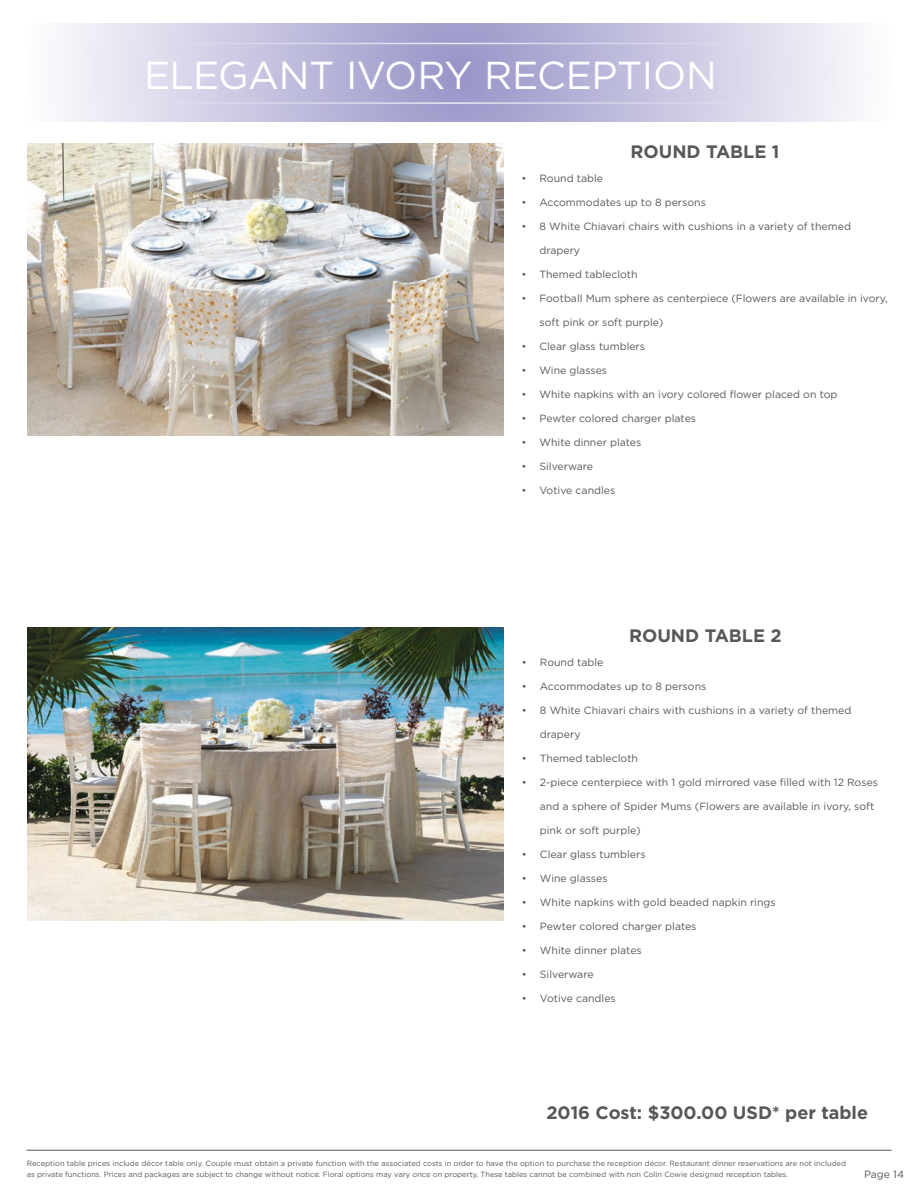
<style>
.page{position:relative;width:918px;height:1188px;background:#fff}
.page>*{position:absolute;margin:0;border:0;box-sizing:border-box;transform-origin:0 0}
.t1{font:39px "Gotham";letter-spacing:-.015em;color:#fff}
.t2{font:700 18px "Gotham";color:#57585a}
.t3{font:10.5px "Gotham";color:#57585a}
.t4{font:300 10.5px "Avenir";color:#57585a}
.t5{font:7.5px/10.8px "Gotham";color:#57585a}
</style>
<div class="page">
<hr style="left:27px;top:1150px;width:864px;height:1px;background:#57585a">
<img style="left:27px;top:628px;width:477px;height:292px">
<svg style="left:64px;top:23px;width:790px;height:99px;background:#c7c5e1"></svg>
<hr style="left:139px;top:102px;width:628px;height:2px;background:#fff">
<hr style="left:139px;top:43px;width:628px;height:1px;background:#fff">
<img style="left:27px;top:143px;width:476px;height:293px">
<p class="t1" style="left:144px;top:54px;width:574px">ELEGANT IVORY RECEPTION</p>
<p class="t2" style="left:630px;top:141px;width:151px">ROUND TABLE 1</p>
<p class="t3" style="left:521px;top:172px;width:83px">• Round table</p>
<p class="t3" style="left:521px;top:196px;width:186px">• Accommodates up to 8 persons</p>
<p class="t3" style="left:521px;top:220px;width:331px">• 8 White Chiavari chairs with cushions in a variety of themed</p>
<p class="t3" style="left:539px;top:244px;width:42px">drapery</p>
<p class="t3" style="left:521px;top:268px;width:118px">• Themed tablecloth</p>
<p class="t3" style="left:521px;top:292px;width:368px">• Football Mum sphere as centerpiece (Flowers are available in ivory,</p>
<p class="t3" style="left:539px;top:316px;width:125px">soft pink or soft purple)</p>
<p class="t3" style="left:521px;top:340px;width:125px">• Clear glass tumblers</p>
<p class="t3" style="left:521px;top:364px;width:87px">• Wine glasses</p>
<p class="t3" style="left:521px;top:388px;width:318px">• White napkins with an ivory colored flower placed on top</p>
<p class="t3" style="left:521px;top:412px;width:176px">• Pewter colored charger plates</p>
<p class="t3" style="left:521px;top:436px;width:121px">• White dinner plates</p>
<p class="t3" style="left:521px;top:460px;width:73px">• Silverware</p>
<p class="t3" style="left:521px;top:484px;width:95px">• Votive candles</p>
<p class="t4" style="left:343px;top:860px;width:33px">Page 6</p>
<p class="t2" style="left:629px;top:626px;width:154px">ROUND TABLE 2</p>
<p class="t3" style="left:522px;top:657px;width:83px">• Round table</p>
<p class="t3" style="left:522px;top:681px;width:186px">• Accommodates up to 8 persons</p>
<p class="t3" style="left:522px;top:705px;width:331px">• 8 White Chiavari chairs with cushions in a variety of themed</p>
<p class="t3" style="left:540px;top:729px;width:42px">drapery</p>
<p class="t3" style="left:522px;top:753px;width:118px">• Themed tablecloth</p>
<p class="t3" style="left:522px;top:777px;width:358px">• 2-piece centerpiece with 1 gold mirrored vase filled with 12 Roses</p>
<p class="t3" style="left:540px;top:801px;width:336px">and a sphere of Spider Mums (Flowers are available in ivory, soft</p>
<p class="t3" style="left:540px;top:825px;width:102px">pink or soft purple)</p>
<p class="t3" style="left:522px;top:849px;width:125px">• Clear glass tumblers</p>
<p class="t3" style="left:522px;top:873px;width:87px">• Wine glasses</p>
<p class="t3" style="left:522px;top:897px;width:255px">• White napkins with gold beaded napkin rings</p>
<p class="t3" style="left:522px;top:921px;width:176px">• Pewter colored charger plates</p>
<p class="t3" style="left:522px;top:945px;width:121px">• White dinner plates</p>
<p class="t3" style="left:522px;top:969px;width:73px">• Silverware</p>
<p class="t3" style="left:522px;top:993px;width:95px">• Votive candles</p>
<p class="t2" style="left:546px;top:1102px;width:323px">2016 Cost: $300.00 USD* per table</p>
<p class="t5" style="left:27px;top:1158px;width:821px">Reception table prices include décor table only. Couple must obtain a private function with the associated costs in order to have the option to purchase the reception décor. Restaurant dinner reservations are not included as private functions. Prices and packages are subject to change without notice. Floral options may vary once on property. These tables cannot be combined with non Colin Cowie designed reception tables.</p>
<p class="t3" style="left:864px;top:1168px;width:42px">Page 14</p>
</div>
